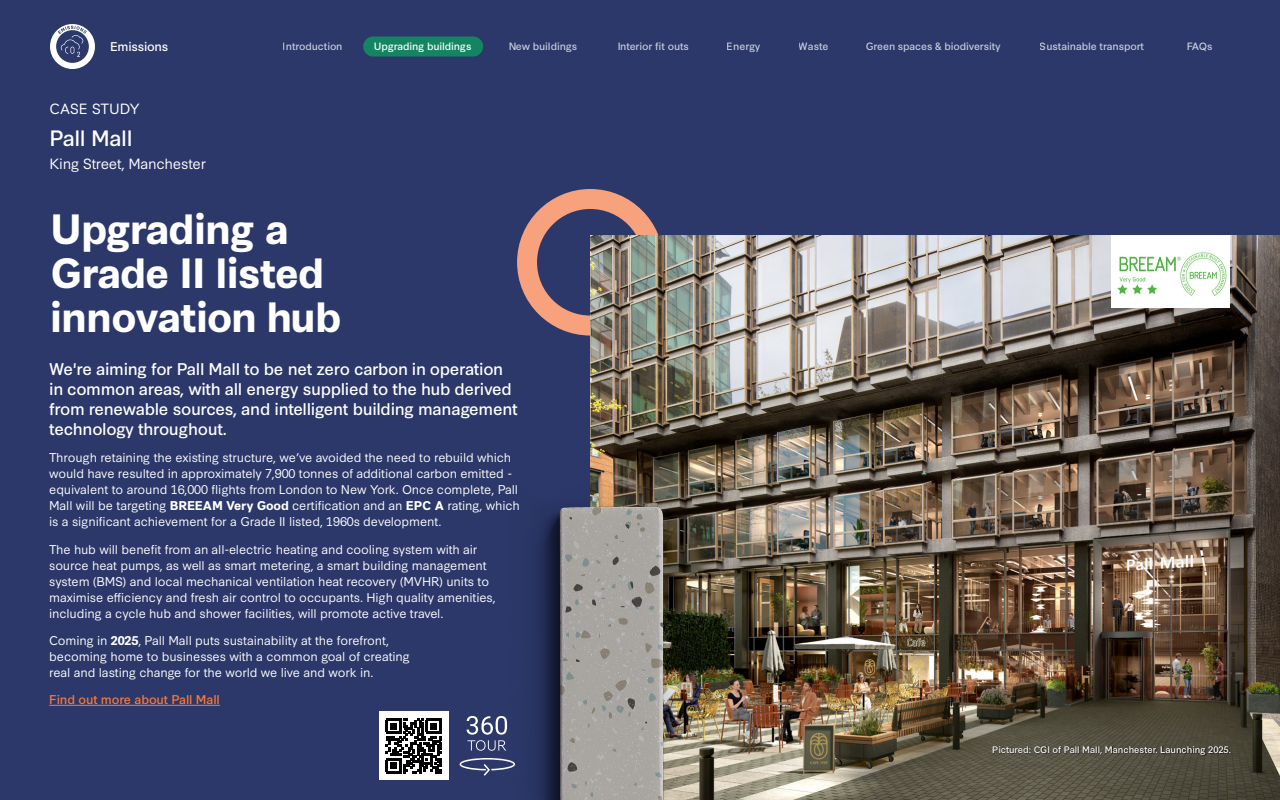
<style>
.page{position:relative;width:1280px;height:800px;background:#2b3869}
.page>*{position:absolute;margin:0;border:0;box-sizing:border-box;transform-origin:0 0}
.t1{font:700 40px/44px "Synthese";letter-spacing:-.02em;color:#fff}
.t2{font:21px "Synthese";letter-spacing:-.02em;color:#fff}
.t3{font:16px/20px "Synthese";letter-spacing:-.02em;color:#fff}
.t4{font:14px "Synthese";letter-spacing:-.02em;color:#fff}
.t5{font:12px/16px "Synthese";letter-spacing:-.01em;color:#fff}
.t6{font:12px "Synthese";letter-spacing:-.01em;color:#ff7a34}
.t7{font:12px "Synthese";letter-spacing:-.02em;color:#fff}
.t8{font:10px "Synthese";letter-spacing:-.01em;color:#fff}
.t9{font:9px "Synthese";letter-spacing:-.01em;color:#fff}
.s1{font-weight:700}
</style>
<div class="page">
<hr style="left:49px;top:705px;width:171px;height:1px;background:#ff7a34">
<svg style="left:517px;top:189px;width:147px;height:147px"></svg>
<img style="left:590px;top:236px;width:690px;height:564px">
<img style="left:441px;top:417px;width:332px;height:383px">
<svg style="left:50px;top:24px;width:45px;height:45px"></svg>
<div style="left:993px;top:746px;width:239px;height:10px;background:#000;opacity:.95"></div>
<img style="left:1111px;top:236px;width:119px;height:72px">
<svg style="left:460px;top:758px;width:55px;height:18px"></svg>
<svg style="left:467px;top:716px;width:40px;height:35px"></svg>
<div style="left:379px;top:712px;width:69px;height:68px;background:#fff"></div>
<svg style="left:386px;top:718px;width:55px;height:55px"></svg>
<div style="left:390px;top:762px;width:7px;height:7px;background:#000"></div>
<div style="left:363px;top:37px;width:120px;height:20px;background:#148561;border-radius:10px"></div>
<p class="t7" style="left:110px;top:37px;width:60px">Emissions</p>
<p class="t4" style="left:50px;top:97px;width:92px">CASE STUDY</p>
<h2 class="t2" style="left:50px;top:121px;width:85px">Pall Mall</h2>
<p class="t4" style="left:50px;top:152px;width:158px">King Street, Manchester</p>
<p class="t8" style="left:283px;top:38px;width:61px">Introduction</p>
<p class="t8" style="left:374px;top:38px;width:99px">Upgrading buildings</p>
<p class="t8" style="left:508px;top:38px;width:71px">New buildings</p>
<p class="t8" style="left:617px;top:38px;width:73px">Interior fit outs</p>
<p class="t8" style="left:727px;top:38px;width:35px">Energy</p>
<p class="t8" style="left:799px;top:38px;width:31px">Waste</p>
<p class="t8" style="left:866px;top:38px;width:137px">Green spaces &amp; biodiversity</p>
<p class="t8" style="left:1040px;top:38px;width:106px">Sustainable transport</p>
<p class="t8" style="left:1186px;top:38px;width:28px">FAQs</p>
<h1 class="t1" style="left:50px;top:204px;width:293px">Upgrading a<br>Grade II listed innovation hub</h1>
<h3 class="t3" style="left:49px;top:358px;width:470px">We're aiming for Pall Mall to be net zero carbon in operation in common areas, with all energy supplied to the hub derived from renewable sources, and intelligent building management technology throughout.</h3>
<p class="t5" style="left:49px;top:449px;width:472px">Through retaining the existing structure, we’ve avoided the need to rebuild which would have resulted in approximately 7,900 tonnes of additional carbon emitted - equivalent to around 16,000 flights from London to New York. Once complete, Pall Mall will be targeting <span class="s1">BREEAM Very Good</span> certification and an <span class="s1">EPC A</span> rating, which is a significant achievement for a Grade II listed, 1960s development.</p>
<p class="t5" style="left:49px;top:540px;width:448px">The hub will benefit from an all-electric heating and cooling system with air source heat pumps, as well as smart metering, a smart building management system (BMS) and local mechanical ventilation heat recovery (MVHR) units to maximise efficiency and fresh air control to occupants. High quality amenities, including a cycle hub and shower facilities, will promote active travel.</p>
<p class="t5" style="left:49px;top:631px;width:362px">Coming in <span class="s1">2025</span>, Pall Mall puts sustainability at the forefront, becoming home to businesses with a common goal of creating real and lasting change for the world we live and work in.</p>
<p class="t6" style="left:49px;top:690px;width:172px">Find out more about Pall Mall</p>
<p class="t9" style="left:992px;top:742px;width:240px">Pictured: CGI of Pall Mall, Manchester. Launching 2025.</p>
</div>
